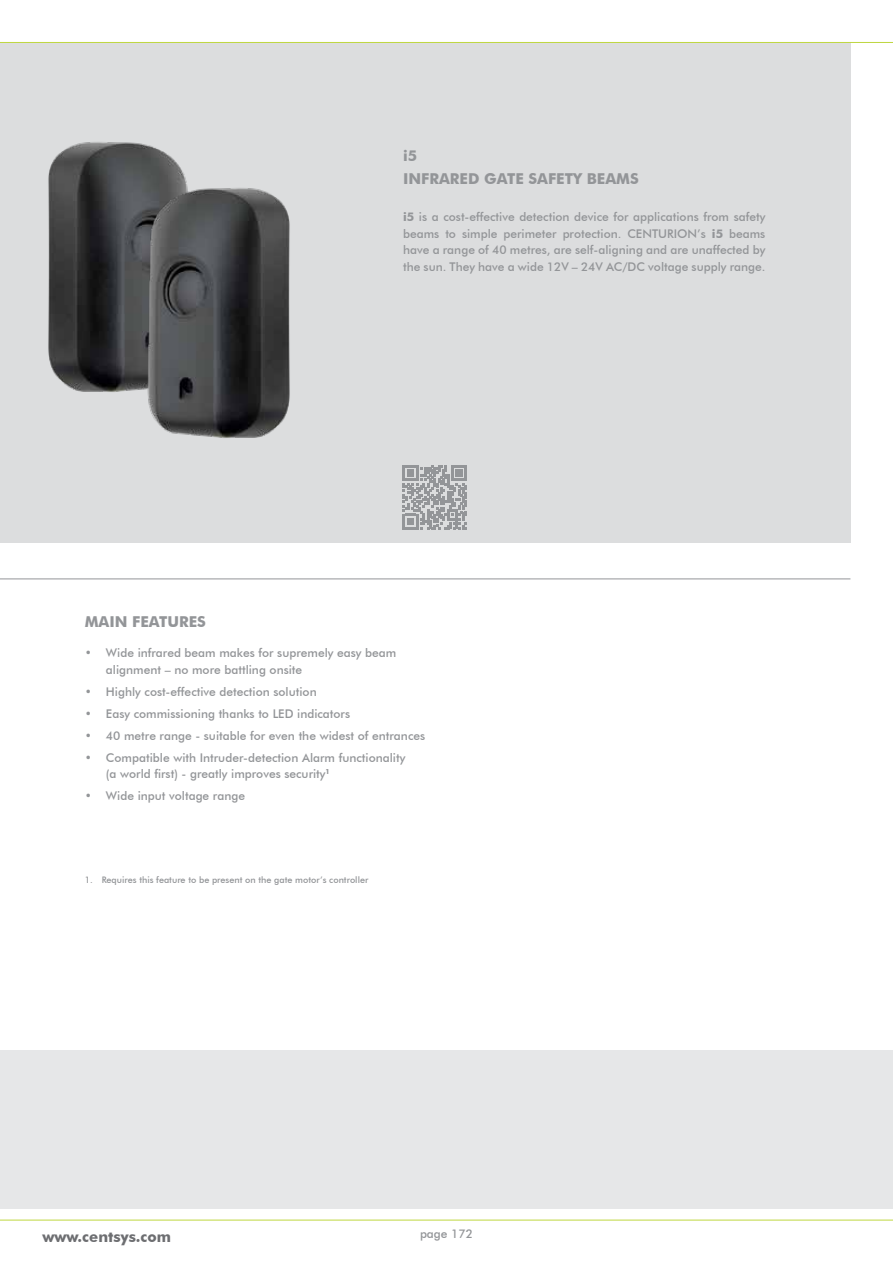
<style>
.page{position:relative;width:893px;height:1263px;background:#fff}
.page>*{position:absolute;margin:0;border:0;box-sizing:border-box;transform-origin:0 0}
.t1{font:700 15px/22.2px "Futura BT";color:#939598}
.t2{font:700 15px "Futura BT";color:#6d6e71}
.t3{font:500 12px/16.5px "Futura BT";color:#939598}
.t4{font:500 9px "Futura BT";color:#939598}
.s1{font-weight:700}
</style>
<div class="page">
<div style="left:0;top:43px;width:850px;height:499px;background:#dcddde"></div>
<hr style="left:0;top:42px;width:893px;height:1px;background:#bed740">
<hr style="left:0;top:1220px;width:893px;height:1px;background:#bed740">
<hr style="left:0;top:578px;width:850px;height:1px;background:#939598">
<img style="left:48px;top:142px;width:133px;height:250px">
<img style="left:117px;top:169px;width:173px;height:269px">
<svg style="left:403px;top:465px;width:64px;height:64px"></svg>
<div style="left:0;top:1050px;width:893px;height:159px;background:#e6e7e8"></div>
<p class="t1" style="left:85px;top:610px;width:123px">MAIN FEATURES</p>
<p class="t1" style="left:403px;top:145px;width:237px">i5<br>INFRARED GATE SAFETY BEAMS</p>
<p class="t3" style="left:403px;top:209px;width:364px;text-align:justify"><span class="s1">i5</span> is a cost-effective detection device for applications from safety beams to simple perimeter protection. CENTURION’s <span class="s1">i5</span> beams have a range of 40 metres, are self-aligning and are unaffected by the sun. They have a wide 12V – 24V AC/DC voltage supply range.</p>
<p class="t3" style="left:106px;top:645px;width:292px;text-indent:-21px">• Wide infrared beam makes for supremely easy beam alignment – no more battling onsite</p>
<p class="t3" style="left:85px;top:683px;width:233px">• Highly cost-effective detection solution</p>
<p class="t3" style="left:85px;top:705px;width:267px">• Easy commissioning thanks to LED indicators</p>
<p class="t3" style="left:85px;top:727px;width:342px">• 40 metre range - suitable for even the widest of entrances</p>
<p class="t3" style="left:106px;top:749px;width:301px;text-indent:-21px">• Compatible with Intruder-detection Alarm functionality (a world first) - greatly improves security<sup>1</sup></p>
<p class="t3" style="left:85px;top:788px;width:162px">• Wide input voltage range</p>
<p class="t4" style="left:85px;top:874px;width:285px">1. Requires this feature to be present on the gate motor’s controller</p>
<p class="t2" style="left:43px;top:1227px;width:130px">www.centsys.com</p>
<p class="t3" style="left:420px;top:1225px;width:54px">page 172</p>
</div>
